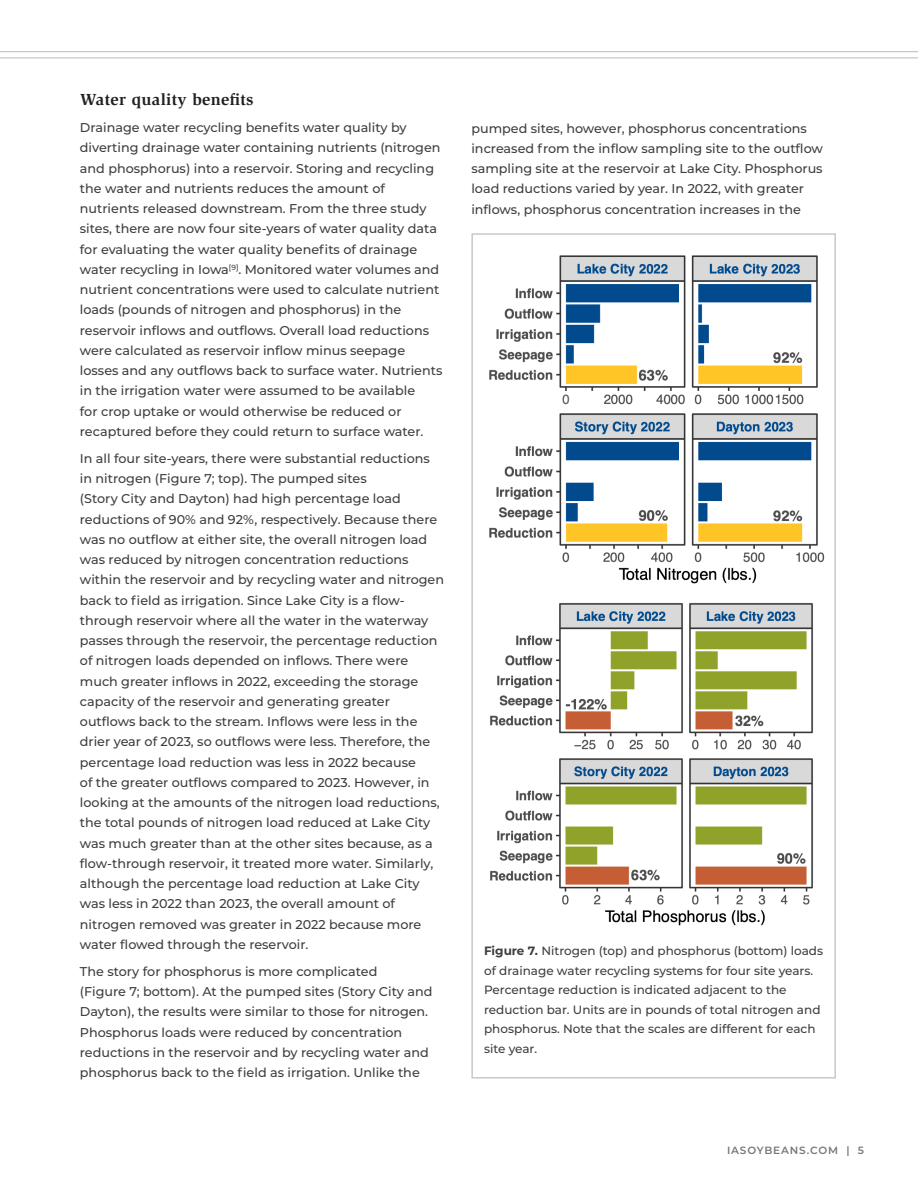
<style>
.page{position:relative;width:918px;height:1188px;background:#fff}
.page>*{position:absolute;margin:0;border:0;box-sizing:border-box;transform-origin:0 0}
.t1{font:700 16.5px "Slimbach Std";letter-spacing:.02em;color:#231f20}
.Body_Copy{font:500 12.75px/20.2px "Montserrat";color:#3e3e3f}
.Figure_Caption{font:500 12px/19.5px "Montserrat";color:#3e3e3f}
.t2{font:600 10.5px "Montserrat";letter-spacing:.08em;color:#76787b}
.s1{font-weight:700}
</style>
<div class="page">
<hr style="left:0;top:51px;width:918px;height:1px;background:#c7c8ca">
<hr style="left:0;top:57px;width:918px;height:2px;background:#c7c8ca">
<img style="left:489px;top:255px;width:336px;height:329px">
<img style="left:490px;top:603px;width:323px;height:323px">
<div style="left:471px;top:233px;width:365px;height:846px;border:2px solid #c7c8ca"></div>
<p class="t1" style="left:80px;top:90px;width:175px">Water quality benefits</p>
<p class="Body_Copy" style="left:80px;top:117px;width:364px">Drainage water recycling benefits water quality by diverting drainage water containing nutrients (nitrogen and phosphorus) into a reservoir. Storing and recycling the water and nutrients reduces the amount of nutrients released downstream. From the three study sites, there are now four site-years of water quality data for evaluating the water quality benefits of drainage water recycling in Iowa<sup>[9]</sup>. Monitored water volumes and nutrient concentrations were used to calculate nutrient loads (pounds of nitrogen and phosphorus) in the reservoir inflows and outflows. Overall load reductions were calculated as reservoir inflow minus seepage losses and any outflows back to surface water. Nutrients in the irrigation water were assumed to be available<br>for crop uptake or would otherwise be reduced or recaptured before they could return to surface water.</p>
<p class="Body_Copy" style="left:80px;top:448px;width:366px">In all four site-years, there were substantial reductions in nitrogen (Figure 7; top). The pumped sites<br>(Story City and Dayton) had high percentage load reductions of 90% and 92%, respectively. Because there was no outflow at either site, the overall nitrogen load was reduced by nitrogen concentration reductions within the reservoir and by recycling water and nitrogen back to field as irrigation. Since Lake City is a flow&shy;through reservoir where all the water in the waterway passes through the reservoir, the percentage reduction of nitrogen loads depended on inflows. There were much greater inflows in 2022, exceeding the storage capacity of the reservoir and generating greater outflows back to the stream. Inflows were less in the drier year of 2023, so outflows were less. Therefore, the percentage load reduction was less in 2022 because<br>of the greater outflows compared to 2023. However, in looking at the amounts of the nitrogen load reductions, the total pounds of nitrogen load reduced at Lake City was much greater than at the other sites because, as a flow-through reservoir, it treated more water. Similarly, although the percentage load reduction at Lake City was less in 2022 than 2023, the overall amount of nitrogen removed was greater in 2022 because more water flowed through the reservoir.</p>
<p class="Body_Copy" style="left:80px;top:961px;width:354px">The story for phosphorus is more complicated<br>(Figure 7; bottom). At the pumped sites (Story City and Dayton), the results were similar to those for nitrogen.<br>Phosphorus loads were reduced by concentration reductions in the reservoir and by recycling water and phosphorus back to the field as irrigation. Unlike the</p>
<p class="Body_Copy" style="left:471px;top:118px;width:353px">pumped sites, however, phosphorus concentrations increased from the inflow sampling site to the outflow sampling site at the reservoir at Lake City. Phosphorus load reductions varied by year. In 2022, with greater inflows, phosphorus concentration increases in the</p>
<p class="Figure_Caption" style="left:484px;top:941px;width:341px"><span class="s1">Figure 7.</span> Nitrogen (top) and phosphorus (bottom) loads of drainage water recycling systems for four site years.<br>Percentage reduction is indicated adjacent to the reduction bar. Units are in pounds of total nitrogen and phosphorus. Note that the scales are different for each site year.</p>
<p class="t2" style="left:727px;top:1143px;width:138px">IASOYBEANS.COM | 5</p>
</div>
